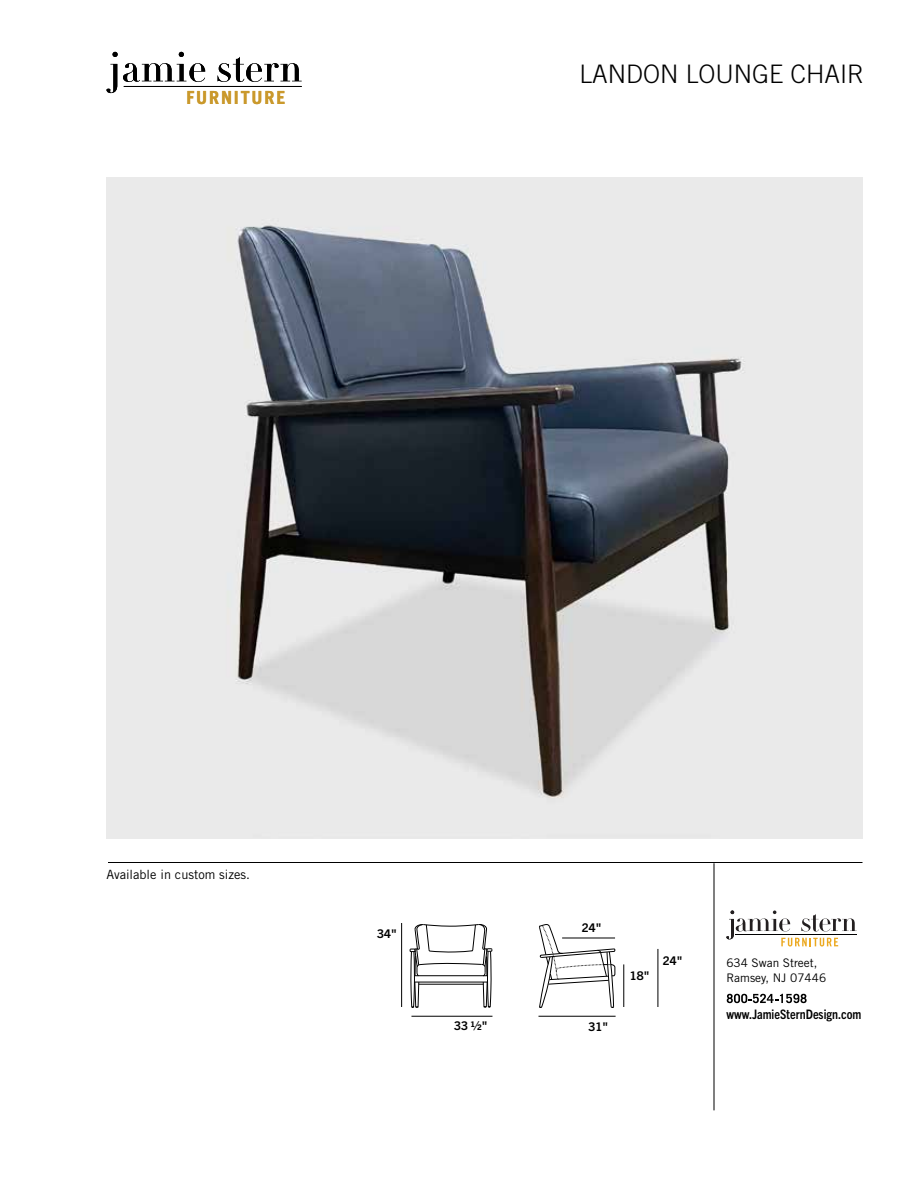
<style>
.page{position:relative;width:918px;height:1188px;background:#fff}
.page>*{position:absolute;margin:0;border:0;box-sizing:border-box;transform-origin:0 0}
.t1{font:300 25.5px "Trade Gothic";color:#000}
.t2{font:700 18.15px "Trade Gothic";letter-spacing:.1em;color:#ca992c}
.t3{font:700 condensed 13.2px "Trade Gothic Next LT Pro";color:#000}
.t4{font:12.75px "Trade Gothic";color:#000}
.t5{font:700 12px "Trade Gothic Next LT Pro";color:#000}
.t6{font:11.85px/14.2px "Trade Gothic";color:#000}
</style>
<div class="page">
<hr style="left:124px;top:86px;width:178px;height:1px;background:#000">
<svg style="left:107px;top:52px;width:98px;height:41px"></svg>
<svg style="left:218px;top:57px;width:84px;height:25px"></svg>
<svg style="left:727px;top:994px;width:80px;height:9px"></svg>
<svg style="left:726px;top:911px;width:131px;height:35px"></svg>
<hr style="left:108px;top:862px;width:754px;height:1px;background:#000">
<hr style="left:714px;top:863px;width:1px;height:247px;background:#000">
<img style="left:106px;top:177px;width:756px;height:661px">
<svg style="left:410px;top:924px;width:82px;height:84px"></svg>
<svg style="left:539px;top:924px;width:76px;height:84px"></svg>
<hr style="left:401px;top:923px;width:1px;height:84px;background:#000">
<hr style="left:538px;top:1016px;width:78px;height:1px;background:#000">
<hr style="left:411px;top:1016px;width:81px;height:1px;background:#000">
<hr style="left:562px;top:938px;width:53px;height:1px;background:#000">
<hr style="left:623px;top:964px;width:1px;height:43px;background:#000">
<hr style="left:658px;top:949px;width:1px;height:58px;background:#000">
<h2 class="t2" style="left:186px;top:86px;width:100px">FURNITURE</h2>
<h1 class="t1" style="left:579px;top:58px;width:286px">LANDON LOUNGE CHAIR</h1>
<p class="t4" style="left:106px;top:867px;width:145px">Available in custom sizes.</p>
<p class="t5" style="left:377px;top:925px;width:21px">34"</p>
<p class="t5" style="left:454px;top:1017px;width:35px">33 1/2"</p>
<p class="t5" style="left:582px;top:920px;width:21px">24"</p>
<p class="t5" style="left:589px;top:1019px;width:21px">31"</p>
<p class="t5" style="left:630px;top:967px;width:21px">18"</p>
<p class="t5" style="left:663px;top:952px;width:21px">24"</p>
<p class="t6" style="left:726px;top:956px;width:101px">634 Swan Street,<br>Ramsey, NJ 07446</p>
<p class="t3" style="left:726px;top:1005px;width:137px">www.JamieSternDesign.com</p>
</div>
